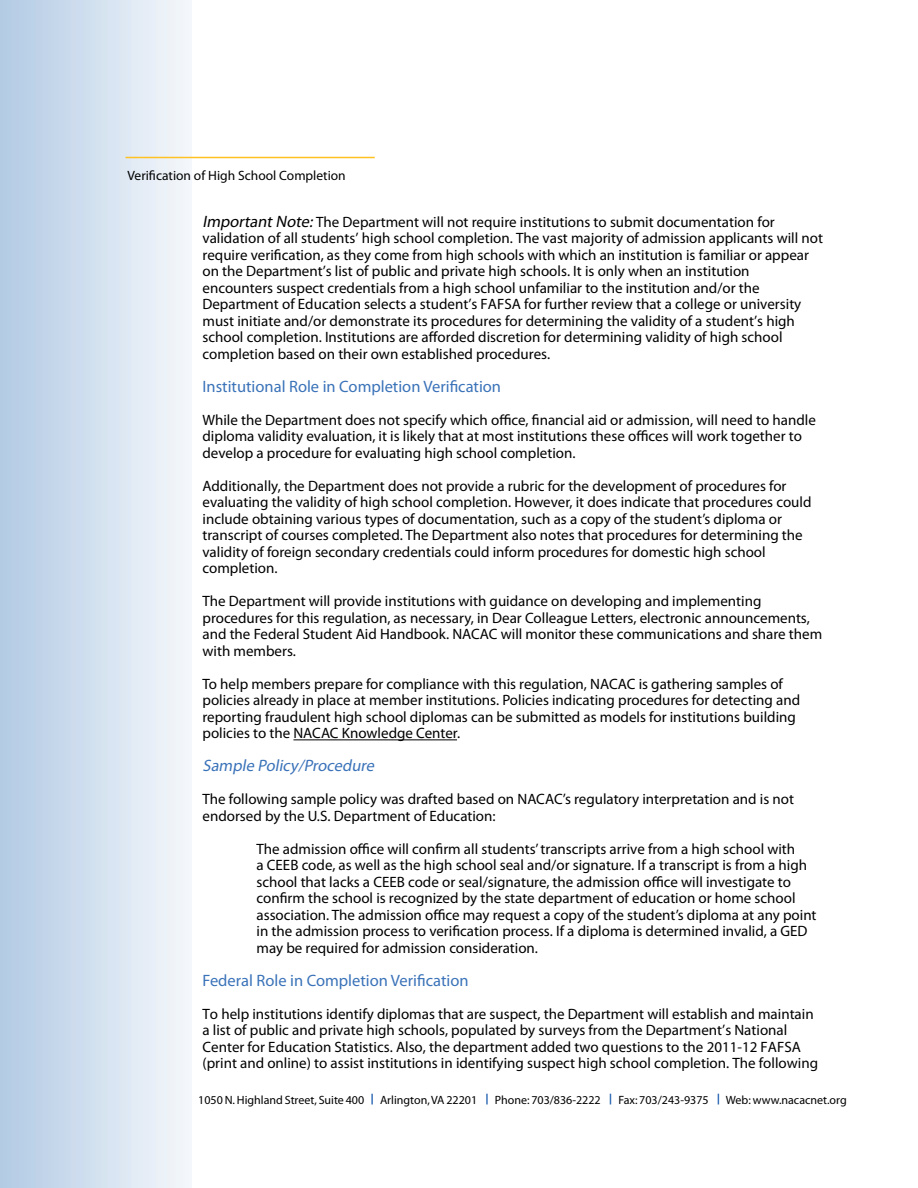
<style>
.page{position:relative;width:918px;height:1188px;background:#fff}
.page>*{position:absolute;margin:0;border:0;box-sizing:border-box;transform-origin:0 0}
.t1{font:16.5px "Myriad Pro";color:#3b73b9}
.t2{font:italic 16.5px "Myriad Pro";color:#3b73b9}
.t3{font:15px/16.5px "Myriad Pro";color:#000}
.t4{font:13.5px "Myriad Pro";color:#000}
.t5{font:12px "Myriad Pro";color:#000}
.s1{font-style:italic;font-size:16.5px}
</style>
<div class="page">
<hr style="left:126px;top:157px;width:249px;height:1px;background:#ffc222">
<svg style="left:371px;top:1094px;width:2px;height:10px"></svg>
<svg style="left:486px;top:1094px;width:2px;height:10px"></svg>
<hr style="left:293px;top:739px;width:164px;height:1px;background:#000">
<p class="t4" style="left:128px;top:167px;width:220px">Verification of High School Completion</p>
<p class="t3" style="left:202px;top:213px;width:622px"><span class="s1">ImportantNote:</span>The Department will not require institutions to submit documentation for validation of all students’ high school completion. The vast majority of admission applicants will not require verification, as they come from high schools with which an institution is familiar or appear on the Department’s list of public and private high schools. It is only when an institution encounters suspect credentials from a high school unfamiliar to the institution and/or the Department of Education selects a student’s FAFSA for further review that a college or university must initiate and/or demonstrate its procedures for determining the validity of a student’s high school completion. Institutions are afforded discretion for determining validity of high school completion based on their own established procedures.</p>
<p class="t1" style="left:202px;top:376px;width:300px">Institutional Role in Completion Verification</p>
<p class="t3" style="left:202px;top:411px;width:615px">While the Department does not specify which office, financial aid or admission, will need to handle diploma validity evaluation, it is likely that at most institutions these offices will work together to develop a procedure for evaluating high school completion.</p>
<p class="t3" style="left:202px;top:477px;width:611px">Additionally, the Department does not provide a rubric for the development of procedures for evaluating the validity of high school completion. However, it does indicate that procedures could include obtaining various types of documentation, such as a copy of the student’s diploma or transcript of courses completed. The Department also notes that procedures for determining the validity of foreign secondary credentials could inform procedures for domestic high school completion.</p>
<p class="t3" style="left:202px;top:593px;width:621px">The Department will provide institutions with guidance on developing and implementing procedures for this regulation, as necessary, in Dear Colleague Letters, electronic announcements, and the Federal Student Aid Handbook. NACAC will monitor these communications and share them with members.</p>
<p class="t3" style="left:202px;top:675px;width:599px">To help members prepare for compliance with this regulation, NACAC is gathering samples of policies already in place at member institutions. Policies indicating procedures for detecting and reporting fraudulent high school diplomas can be submitted as models for institutions building policies to the NACAC Knowledge Center.</p>
<p class="t2" style="left:202px;top:756px;width:176px">Sample Policy/Procedure</p>
<p class="t3" style="left:202px;top:791px;width:593px">The following sample policy was drafted based on NACAC’s regulatory interpretation and is not endorsed by the U.S. Department of Education:</p>
<p class="t3" style="left:256px;top:840px;width:562px">The admission office will confirm all students’ transcripts arrive from a high school with<br>a CEEB code, as well as the high school seal and/or signature. If a transcript is from a high school that lacks a CEEB code or seal/signature, the admission office will investigate to confirm the school is recognized by the state department of education or home school association. The admission office may request a copy of the student’s diploma at any point in the admission process to verification process. If a diploma is determined invalid, a GED may be required for admission consideration.</p>
<p class="t1" style="left:202px;top:970px;width:268px">Federal Role in Completion Verification</p>
<p class="t3" style="left:202px;top:1005px;width:617px">To help institutions identify diplomas that are suspect, the Department will establish and maintain a list of public and private high schools, populated by surveys from the Department’s National Center for Education Statistics. Also, the department added two questions to the 2011-12 FAFSA (print and online) to assist institutions in identifying suspect high school completion. The following</p>
<p class="t5" style="left:198px;top:1093px;width:167px">1050 N. Highland Street, Suite 400</p>
<p class="t5" style="left:380px;top:1093px;width:99px">Arlington, VA 22201</p>
<p class="t5" style="left:495px;top:1093px;width:107px">Phone: 703/836-2222</p>
<p class="t5" style="left:618px;top:1093px;width:92px">Fax: 703/243-9375</p>
<p class="t5" style="left:726px;top:1093px;width:122px">Web: www.nacacnet.org</p>
</div>
